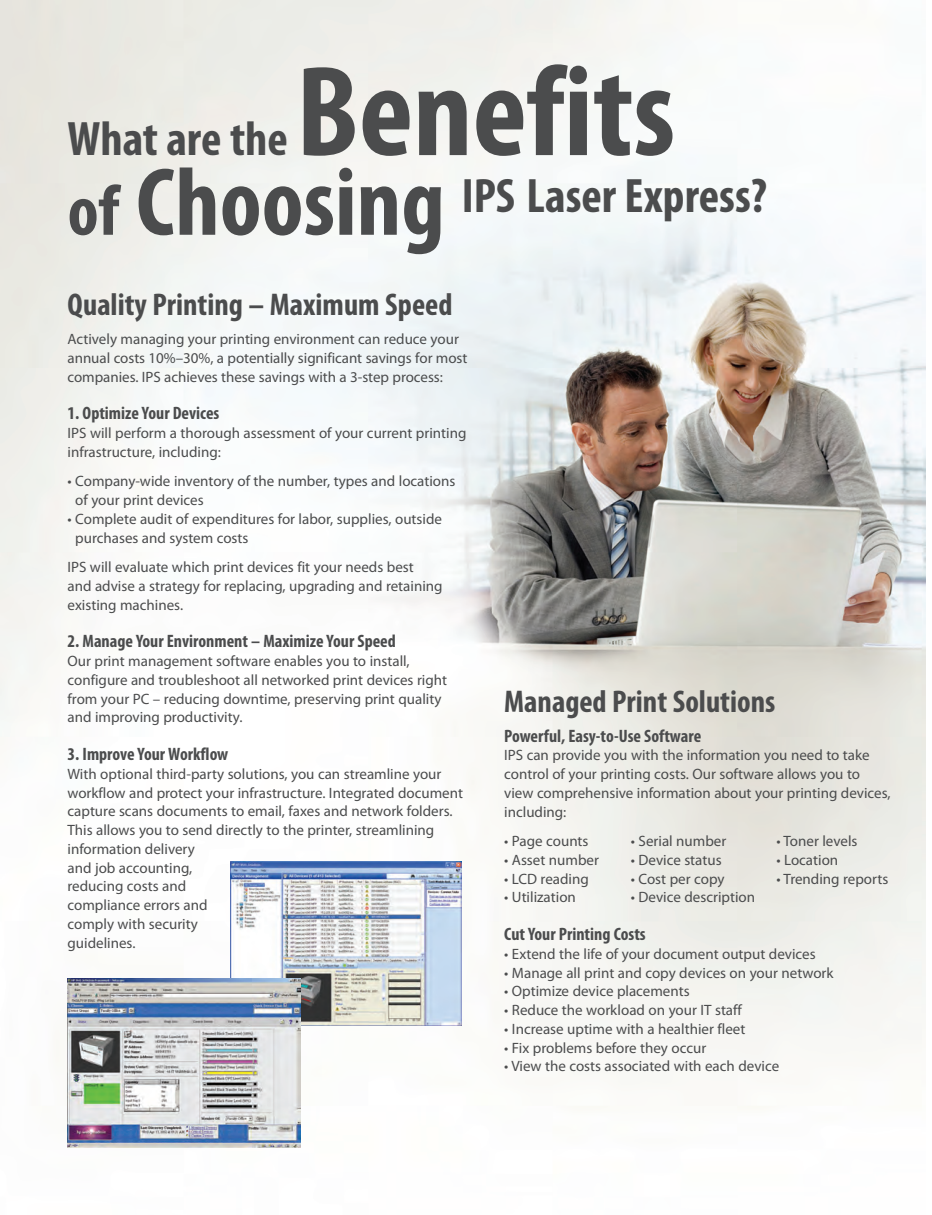
<style>
.page{position:relative;width:932px;height:1215px;background:#fff}
.page>*{position:absolute;margin:0;border:0;box-sizing:border-box;transform-origin:0 0}
.t1{font:700 condensed 129.6px "Myriad Pro";color:#4b4c4d}
.t2{font:700 condensed 48.6px "Myriad Pro";color:#4b4c4d}
.t3{font:700 condensed 31.5px "Myriad Pro";color:#4b4c4d}
.t4{font:700 condensed 18px "Myriad Pro";color:#4b4c4d}
.t5{font:15px/18.8px "Myriad Pro";color:#4b4c4d}
.s1{font-size:72px}
.s2{font-size:97.2px}
</style>
<div class="page">
<img style="left:0;top:0;width:925px;height:1148px">
<img style="left:230px;top:861px;width:231px;height:164px">
<img style="left:68px;top:978px;width:232px;height:169px">
<h1 class="t1" style="left:296px;top:62px;width:380px">Benefits</h1>
<h2 class="t2" style="left:68px;top:177px;width:701px"><span class="s1">of</span> <span class="s2">Choosing</span> IPS Laser Express?</h2>
<h2 class="t2" style="left:68px;top:120px;width:222px">What are the</h2>
<h3 class="t3" style="left:68px;top:292px;width:386px">Quality Printing – Maximum Speed</h3>
<p class="t5" style="left:68px;top:331px;width:401px">Actively managing your printing environment can reduce your annual costs 10%–30%, a potentially significant savings for most companies. IPS achieves these savings with a 3-step process:</p>
<p class="t4" style="left:68px;top:407px;width:153px">1. Optimize Your Devices</p>
<p class="t5" style="left:68px;top:425px;width:400px">IPS will perform a thorough assessment of your current printing infrastructure, including:</p>
<p class="t5" style="left:75px;top:473px;width:382px;text-indent:-8px">• Company-wide inventory of the number, types and locations of your print devices</p>
<p class="t5" style="left:75px;top:511px;width:368px;text-indent:-8px">• Complete audit of expenditures for labor, supplies, outside purchases and system costs</p>
<p class="t5" style="left:68px;top:559px;width:376px">IPS will evaluate which print devices fit your needs best<br>and advise a strategy for replacing, upgrading and retaining existing machines.</p>
<p class="t4" style="left:68px;top:635px;width:330px">2. Manage Your Environment – Maximize Your Speed</p>
<p class="t5" style="left:68px;top:653px;width:381px">Our print management software enables you to install, configure and troubleshoot all networked print devices right from your PC – reducing downtime, preserving print quality and improving productivity.</p>
<p class="t4" style="left:68px;top:747px;width:162px">3. Improve Your Workflow</p>
<p class="t5" style="left:68px;top:765px;width:397px">With optional third-party solutions, you can streamline your workflow and protect your infrastructure. Integrated document capture scans documents to email, faxes and network folders.<br>This allows you to send directly to the printer, streamlining information delivery<br>and job accounting,<br>reducing costs and<br>compliance errors and<br>comply with security<br>guidelines.</p>
<h3 class="t3" style="left:504px;top:690px;width:272px">Managed Print Solutions</h3>
<p class="t4" style="left:504px;top:729px;width:198px">Powerful, Easy-to-Use Software</p>
<p class="t5" style="left:504px;top:747px;width:388px">IPS can provide you with the information you need to take control of your printing costs. Our software allows you to view comprehensive information about your printing devices, including:</p>
<p class="t5" style="left:504px;top:833px;width:86px">• Page counts</p>
<p class="t5" style="left:631px;top:833px;width:97px">• Serial number</p>
<p class="t5" style="left:776px;top:833px;width:83px">• Toner levels</p>
<p class="t5" style="left:504px;top:852px;width:96px">• Asset number</p>
<p class="t5" style="left:630px;top:852px;width:92px">• Device status</p>
<p class="t5" style="left:776px;top:852px;width:63px">• Location</p>
<p class="t5" style="left:504px;top:870px;width:86px">• LCD reading</p>
<p class="t5" style="left:630px;top:870px;width:95px">• Cost per copy</p>
<p class="t5" style="left:776px;top:870px;width:113px">• Trending reports</p>
<p class="t5" style="left:504px;top:889px;width:73px">• Utilization</p>
<p class="t5" style="left:630px;top:889px;width:126px">• Device description</p>
<p class="t4" style="left:504px;top:927px;width:143px">Cut Your Printing Costs</p>
<p class="t5" style="left:504px;top:945px;width:313px">• Extend the life of your document output devices</p>
<p class="t5" style="left:504px;top:964px;width:331px">• Manage all print and copy devices on your network</p>
<p class="t5" style="left:504px;top:983px;width:187px">• Optimize device placements</p>
<p class="t5" style="left:504px;top:1002px;width:239px">• Reduce the workload on your IT staff</p>
<p class="t5" style="left:504px;top:1020px;width:243px">• Increase uptime with a healthier fleet</p>
<p class="t5" style="left:504px;top:1039px;width:203px">• Fix problems before they occur</p>
<p class="t5" style="left:504px;top:1058px;width:276px">• View the costs associated with each device</p>
</div>
